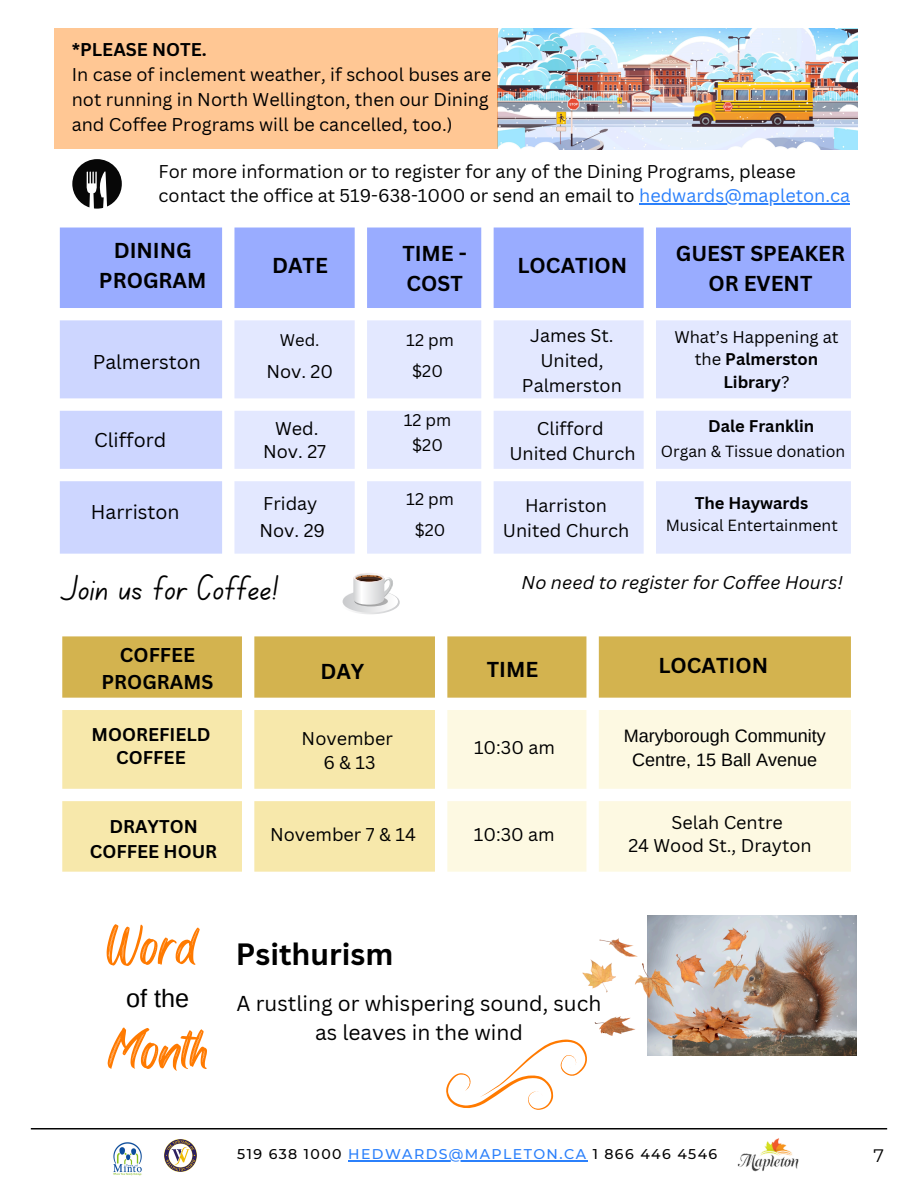
<style>
.page{position:relative;width:918px;height:1188px;background:#fff}
.page>*{position:absolute;margin:0;border:0;box-sizing:border-box;transform-origin:0 0}
.t1{font:50.4px "Black Bones";color:#ff7a00}
.t2{font:36px "Canva School Font";color:#000}
.t3{font:700 30px "Canva Sans";color:#000}
.t4{font:25.2px "Arimo";color:#000}
.t5{font:700 21px/29.2px "Canva Sans";color:#000;text-align:center}
.t6{font:21px/29.2px "Canva Sans";color:#000;text-align:center}
.t7{font:19.5px "Canva Sans";color:#000}
.t8{font:700 19.5px/27px "Canva Sans";color:#000;text-align:center}
.t9{font:18px/24.8px "Canva Sans";color:#000;text-align:center}
.t10{font:700 18px/24.8px "Canva Sans";color:#000;text-align:center}
.t11{font:18px/24.8px "Arimo";color:#000;text-align:center}
.t12{font:italic 18px "Canva Sans";color:#000}
.t13{font:18px "Montserrat";color:#000}
.t14{font:16.5px/22.5px "Canva Sans";color:#000;text-align:center}
.t15{font:700 16.5px "Canva Sans";color:#000}
.t16{font:15.75px "Canva Sans";color:#000}
.t17{font:500 14.1px "Montserrat";letter-spacing:.1em;color:#2b80fb}
.t18{font:500 14.1px "Montserrat";letter-spacing:.1em;color:#000}
.s1{color:#2b80fb}
.s2{font-weight:700}
.s3{color:#000}
</style>
<div class="page">
<svg style="left:72px;top:159px;width:50px;height:50px"></svg>
<svg style="left:62px;top:636px;width:789px;height:62px;fill:#d3b34f"></svg>
<svg style="left:62px;top:710px;width:373px;height:162px;fill:#f7e8ab"></svg>
<svg style="left:447px;top:710px;width:404px;height:162px;fill:#fdf9e2"></svg>
<svg style="left:342px;top:573px;width:58px;height:41px"></svg>
<img style="left:737px;top:1138px;width:62px;height:34px">
<div style="left:60px;top:228px;width:791px;height:80px;background:#99acff"></div>
<svg style="left:60px;top:320px;width:162px;height:234px"></svg>
<svg style="left:234px;top:320px;width:617px;height:234px;fill:#e3e8ff"></svg>
<img style="left:164px;top:1139px;width:33px;height:33px">
<img style="left:113px;top:1142px;width:29px;height:34px">
<img style="left:30px;top:1128px;width:858px;height:2px">
<img style="left:497px;top:29px;width:360px;height:120px">
<div style="left:54px;top:29px;width:443px;height:120px;background:#ffc794"></div>
<img style="left:648px;top:916px;width:209px;height:139px">
<img style="left:569px;top:915px;width:200px;height:137px">
<svg style="left:446px;top:1040px;width:143px;height:70px"></svg>
<hr style="left:639px;top:203px;width:211px;height:2px;background:#2b80fb">
<hr style="left:348px;top:1161px;width:239px;height:1px;background:#2b80fb">
<p class="t10" style="left:72px;top:37px;width:137px">*PLEASE NOTE.</p>
<p class="t9" style="left:72px;top:62px;width:421px;text-align:left">In case of inclement weather, if school buses are not running in North Wellington, then our Dining and Coffee Programs will be cancelled, too.)</p>
<p class="t9" style="left:159px;top:158px;width:693px;text-align:left">For more information or to register for any of the Dining Programs, please contact the office at 519-638-1000 or send an email to <span class="s1">hedwards@mapleton.ca</span></p>
<p class="t5" style="left:99px;top:236px;width:109px">DINING<br>PROGRAM</p>
<p class="t7" style="left:93px;top:348px;width:110px">Palmerston</p>
<p class="t7" style="left:94px;top:426px;width:74px">Clifford</p>
<p class="t7" style="left:91px;top:498px;width:90px">Harriston</p>
<h5 class="t5" style="left:272px;top:251px;width:57px">DATE</h5>
<p class="t14" style="left:280px;top:329px;width:41px">Wed.</p>
<p class="t9" style="left:266px;top:358px;width:68px">Nov. 20</p>
<h5 class="t9" style="left:275px;top:415px;width:45px">Wed.</h5>
<p class="t9" style="left:263px;top:438px;width:64px">Nov. 27</p>
<h4 class="t9" style="left:263px;top:490px;width:56px">Friday</h4>
<h4 class="t9" style="left:259px;top:518px;width:67px">Nov. 29</h4>
<p class="t2" style="left:62px;top:572px;width:218px">Join us for Coffee!</p>
<p class="t5" style="left:402px;top:238px;width:66px;text-align:left">TIME -<br>COST</p>
<p class="t5" style="left:518px;top:251px;width:111px">LOCATION</p>
<p class="t14" style="left:406px;top:329px;width:49px">12 pm</p>
<p class="t14" style="left:412px;top:359px;width:32px">$20</p>
<h6 class="t14" style="left:404px;top:408px;width:49px">12 pm</h6>
<h4 class="t14" style="left:412px;top:434px;width:32px">$20</h4>
<h3 class="t14" style="left:406px;top:488px;width:49px">12 pm</h3>
<h2 class="t14" style="left:415px;top:518px;width:32px">$20</h2>
<p class="t9" style="left:522px;top:323px;width:101px">James St.<br>United,<br>Palmerston</p>
<h6 class="t9" style="left:537px;top:415px;width:68px">Clifford</h6>
<p class="t9" style="left:509px;top:440px;width:128px">United Church</p>
<p class="t9" style="left:503px;top:493px;width:128px">Harriston<br>United Church</p>
<p class="t5" style="left:676px;top:238px;width:171px">GUEST SPEAKER<br>OR EVENT</p>
<p class="t14" style="left:674px;top:325px;width:166px">What’s Happening at the <span class="s2">Palmerston<br>Library</span>?</p>
<p class="t15" style="left:708px;top:415px;width:108px">Dale Franklin</p>
<p class="t16" style="left:661px;top:440px;width:186px">Organ &amp; Tissue donation</p>
<p class="t15" style="left:695px;top:491px;width:115px">The Haywards</p>
<p class="t16" style="left:666px;top:514px;width:174px">Musical Entertainment</p>
<p class="t12" style="left:522px;top:570px;width:323px">No need to register for Coffee Hours!</p>
<p class="t8" style="left:102px;top:641px;width:113px">COFFEE<br>PROGRAMS</p>
<h5 class="t10" style="left:92px;top:722px;width:121px;line-height:23.7px">MOOREFIELD<br>COFFEE</h5>
<p class="t9" style="left:302px;top:726px;width:93px">November</p>
<h1 class="t5" style="left:320px;top:656px;width:46px">DAY</h1>
<p class="t9" style="left:323px;top:750px;width:54px">6&amp;13</p>
<p class="t5" style="left:487px;top:654px;width:53px">TIME</p>
<p class="t9" style="left:474px;top:734px;width:82px">10:30 am</p>
<p class="t5" style="left:658px;top:650px;width:111px">LOCATION</p>
<p class="t11" style="left:624px;top:723px;width:204px">Maryborough Community<br>Centre, 15 Ball Avenue</p>
<h5 class="t10" style="left:90px;top:814px;width:129px">DRAYTON<br>COFFEE HOUR</h5>
<p class="t9" style="left:270px;top:822px;width:147px">November 7 &amp; 14</p>
<p class="t9" style="left:474px;top:822px;width:82px">10:30 am</p>
<p class="t1" style="left:106px;top:911px;width:92px">Word</p>
<p class="t4" style="left:126px;top:984px;width:65px">of the</p>
<p class="t1" style="left:107px;top:1015px;width:102px">Month</p>
<p class="t3" style="left:236px;top:933px;width:159px">Psithurism</p>
<p class="t6" style="left:237px;top:988px;width:366px">A rustling or whispering sound, such as leaves in the wind</p>
<p class="t9" style="left:671px;top:809px;width:113px">Selah Centre</p>
<p class="t9" style="left:628px;top:833px;width:185px">24 Wood St., Drayton</p>
<p class="t18" style="left:237px;top:1146px;width:106px">519 638 1000</p>
<h4 class="t17" style="left:348px;top:1146px;width:371px">HEDWARDS@MAPLETON.CA <span class="s3">1 866 446 4546</span></h4>
<p class="t13" style="left:874px;top:1145px;width:12px">7</p>
</div>
